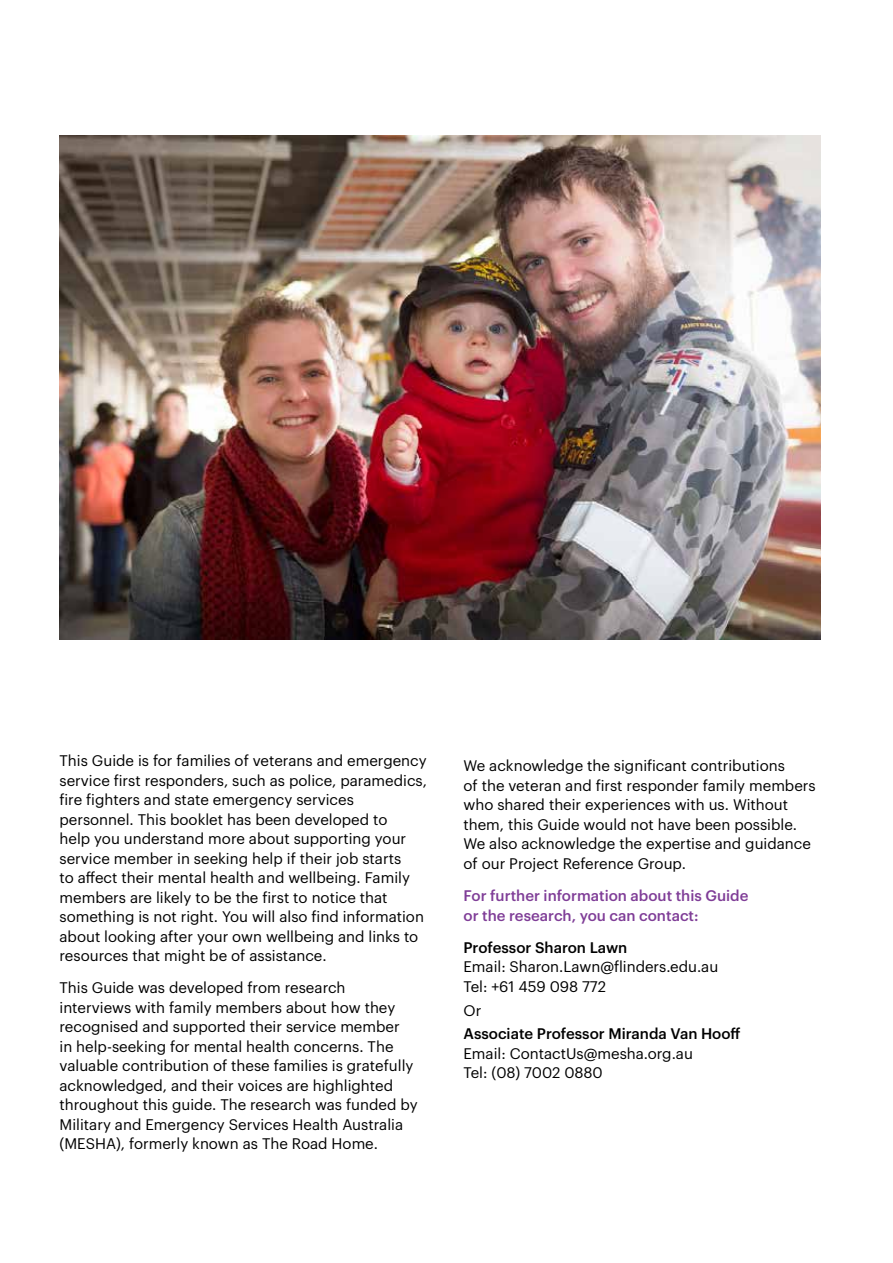
<style>
.page{position:relative;width:893px;height:1263px;background:#fff}
.page>*{position:absolute;margin:0;border:0;box-sizing:border-box;transform-origin:0 0}
.t1{font:15px/19.5px "Graphik";color:#000}
.t2{font:500 15px/19.5px "Graphik";color:#7f3d97}
.t3{font:500 15px "Graphik";color:#000}
</style>
<div class="page">
<img style="left:60px;top:135px;width:761px;height:504px">
<p class="t1" style="left:60px;top:749px;width:369px">This Guide is for families of veterans and emergency service first responders, such as police, paramedics, fire fighters and state emergency services personnel. This booklet has been developed to<br>help you understand more about supporting your service member in seeking help if their job starts<br>to affect their mental health and wellbeing. Family members are likely to be the first to notice that something is not right. You will also find information about looking after your own wellbeing and links to resources that might be of assistance.</p>
<p class="t1" style="left:60px;top:977px;width:360px">This Guide was developed from research interviews with family members about how they recognised and supported their service member<br>in help-seeking for mental health concerns. The valuable contribution of these families is gratefully acknowledged, and their voices are highlighted throughout this guide. The research was funded by Military and Emergency Services Health Australia (MESHA), formerly known as The Road Home.</p>
<p class="t1" style="left:463px;top:755px;width:354px">We acknowledge the significant contributions<br>of the veteran and first responder family members who shared their experiences with us. Without them, this Guide would not have been possible.<br>We also acknowledge the expertise and guidance of our Project Reference Group.</p>
<p class="t2" style="left:463px;top:885px;width:286px">For further information about this Guide or the research, you can contact:</p>
<p class="t3" style="left:463px;top:936px;width:165px">Professor Sharon Lawn</p>
<p class="t1" style="left:463px;top:956px;width:256px">Email: Sharon.Lawn@flinders.edu.au<br>Tel: +61 459 098 772</p>
<p class="t1" style="left:463px;top:999px;width:19px">Or</p>
<p class="t3" style="left:463px;top:1022px;width:279px">Associate Professor Miranda Van Hooff</p>
<p class="t1" style="left:463px;top:1042px;width:231px">Email: ContactUs@mesha.org.au<br>Tel: (08) 7002 0880</p>
</div>
